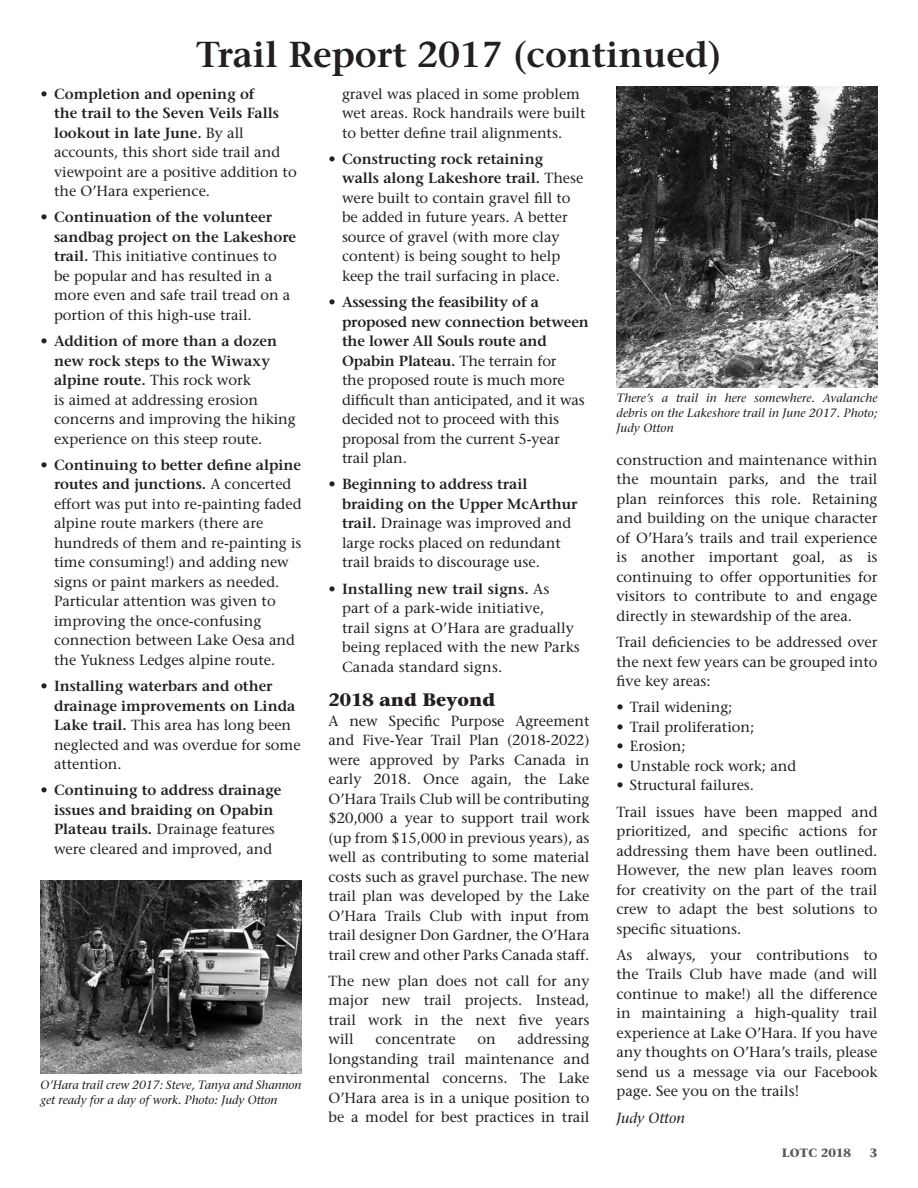
<style>
.page{position:relative;width:918px;height:1188px;background:#fff}
.page>*{position:absolute;margin:0;border:0;box-sizing:border-box;transform-origin:0 0}
.t1{font:600 36px "Stone Serif";color:#231f20}
.Subhead{font:700 18px "Stone Serif";color:#231f20}
.Copy{font:14.7px/19.5px "Stone Serif";color:#231f20}
.Copy-2{font:600 14.7px/19.5px "Stone Serif";color:#231f20}
.Copy-3{font:italic 14.7px "Stone Serif";color:#231f20}
.t2{font:italic 12px/15px "Stone Serif";color:#231f20;text-align:justify}
.t3{font:700 12px "Stone Serif";color:#57585a}
.s1{font-weight:600}
.s2{font-weight:400}
</style>
<div class="page">
<img style="left:616px;top:87px;width:262px;height:301px">
<img style="left:40px;top:880px;width:262px;height:193px">
<p class="t1" style="left:196px;top:33px;width:527px">Trail Report 2017 (continued)</p>
<p class="Copy" style="left:54px;top:84px;width:244px;text-indent:-14px">• <span class="s1">Completion and opening of<br>the trail to the Seven Veils Falls lookout in late June.</span> By all accounts, this short side trail and viewpoint are a positive addition to the O’Hara experience.</p>
<p class="Copy" style="left:54px;top:208px;width:244px;text-indent:-14px">• <span class="s1">Continuation of the volunteer sandbag project on the Lakeshore trail.</span> This initiative continues to be popular and has resulted in a more even and safe trail tread on a portion of this high-use trail.</p>
<p class="Copy" style="left:54px;top:331px;width:243px;text-indent:-14px">• <span class="s1">Addition of more than a dozen new rock steps to the Wiwaxy alpine route.</span> This rock work<br>is aimed at addressing erosion concerns and improving the hiking experience on this steep route.</p>
<p class="Copy" style="left:54px;top:455px;width:249px;text-indent:-14px">• <span class="s1">Continuing to better define alpine routes and junctions.</span> A concerted effort was put into re-painting faded alpine route markers (there are hundreds of them and re-painting is time consuming!) and adding new signs or paint markers as needed.<br>Particular attention was given to improving the once-confusing connection between Lake Oesa and the Yukness Ledges alpine route.</p>
<p class="Copy-2" style="left:54px;top:676px;width:248px;text-indent:-14px"><span class="s2">•</span> Installing waterbars and other drainage improvements on Linda<br>Lake trail. <span class="s2">This area has long been neglected and was overdue for some attention.</span></p>
<p class="Copy-2" style="left:40px;top:781px;width:242px;text-align:center"><span class="s2">•</span> Continuing to address drainage issues and braiding on Opabin<br>Plateau trails. <span class="s2">Drainage features were cleared and improved, and</span></p>
<p class="t2" style="left:40px;top:1078px;width:263px">O’Hara trail crew 2017: Steve, Tanya and Shannon get ready for a day of work. Photo: Judy Otton</p>
<p class="Copy" style="left:342px;top:84px;width:245px">gravel was placed in some problem wet areas. Rock handrails were built to better define trail alignments.</p>
<p class="Copy" style="left:342px;top:149px;width:243px;text-indent:-14px">• <span class="s1">Constructing rock retaining walls along Lakeshore trail.</span> These were built to contain gravel fill to be added in future years. A better source of gravel (with more clay content) is being sought to help keep the trail surfacing in place.</p>
<p class="Copy" style="left:342px;top:292px;width:248px;text-indent:-14px">• <span class="s1">Assessing the feasibility of a proposed new connection between the lower All Souls route and<br>Opabin Plateau.</span> The terrain for<br>the proposed route is much more difficult than anticipated, and it was decided not to proceed with this proposal from the current 5-year trail plan.</p>
<p class="Copy" style="left:342px;top:475px;width:237px;text-indent:-14px">• <span class="s1">Beginning to address trail braiding on the Upper McArthur trail.</span> Drainage was improved and large rocks placed on redundant trail braids to discourage use.</p>
<p class="Copy" style="left:342px;top:579px;width:239px;text-indent:-14px">• <span class="s1">Installing new trail signs.</span> As part of a park-wide initiative,<br>trail signs at O’Hara are gradually being replaced with the new Parks<br>Canada standard signs.</p>
<p class="Subhead" style="left:328px;top:689px;width:168px">2018 and Beyond</p>
<p class="Copy" style="left:328px;top:711px;width:263px;text-align:justify">A new Specific Purpose Agreement and Five-Year Trail Plan (2018-2022) were approved by Parks Canada in early 2018. Once again, the Lake O’Hara Trails Club will be contributing $20,000 a year to support trail work (up from $15,000 in previous years), as well as contributing to some material costs such as gravel purchase. The new trail plan was developed by the Lake O’Hara Trails Club with input from trail designer Don Gardner, the O’Hara trail crew and other Parks Canada staff.</p>
<p class="Copy" style="left:328px;top:971px;width:263px;text-align:justify">The new plan does not call for any major new trail projects. Instead, trail work in the next five years will</p>
<p class="Copy" style="left:328px;top:1030px;width:263px;text-align:justify;text-indent:189px">addressing longstanding trail maintenance and environmental concerns. The Lake O’Hara area is in a unique position to be a model for best practices in trail</p>
<p class="Copy" style="left:375px;top:1030px;width:82px">concentrate</p>
<p class="Copy" style="left:478px;top:1030px;width:20px">on</p>
<p class="t2" style="left:616px;top:391px;width:263px">There’s a trail in here somewhere. Avalanche debris on the Lakeshore trail in June 2017. Photo; Judy Otton</p>
<p class="Copy" style="left:616px;top:450px;width:263px;text-align:justify">construction and maintenance within the mountain parks, and the trail plan reinforces this role. Retaining and building on the unique character of O’Hara’s trails and trail experience is another important goal, as is continuing to offer opportunities for visitors to contribute to and engage directly in stewardship of the area.</p>
<p class="Copy" style="left:616px;top:632px;width:263px;text-align:justify">Trail deficiencies to be addressed over the next few years can be grouped into five key areas:</p>
<p class="Copy" style="left:616px;top:697px;width:117px">• Trail widening;</p>
<p class="Copy" style="left:616px;top:717px;width:139px">• Trail proliferation;</p>
<p class="Copy" style="left:616px;top:736px;width:71px">• Erosion;</p>
<p class="Copy" style="left:616px;top:756px;width:181px">• Unstable rock work; and</p>
<p class="Copy" style="left:616px;top:775px;width:139px">• Structural failures.</p>
<p class="Copy" style="left:616px;top:802px;width:263px;text-align:justify">Trail issues have been mapped and prioritized, and specific actions for addressing them have been outlined.<br>However, the new plan leaves room for creativity on the part of the trail crew to adapt the best solutions to specific situations.</p>
<p class="Copy" style="left:616px;top:945px;width:263px;text-align:justify">As always, your contributions to the Trails Club have made (and will continue to make!) all the difference in maintaining a high-quality trail experience at Lake O’Hara. If you have any thoughts on O’Hara’s trails, please send us a message via our Facebook page. See you on the trails!</p>
<p class="Copy-3" style="left:616px;top:1109px;width:70px">Judy Otton</p>
<p class="t3" style="left:782px;top:1145px;width:71px">LOTC 2018</p>
<p class="t3" style="left:870px;top:1145px;width:9px">3</p>
</div>
